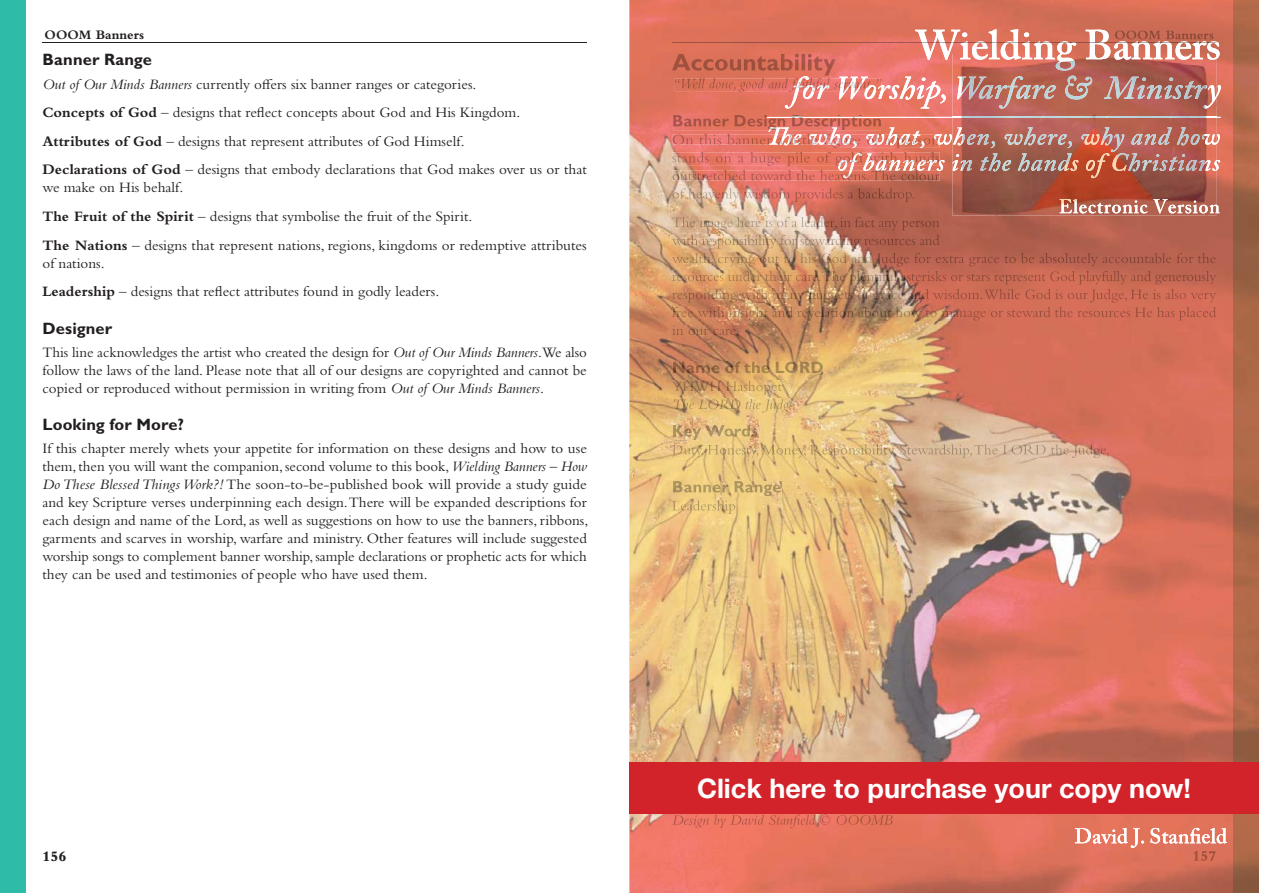
<style>
.page{position:relative;width:1263px;height:893px;background:#fff}
.page>*{position:absolute;margin:0;border:0;box-sizing:border-box;transform-origin:0 0}
.t1{font:700 27px "Helvetica Neue LT Std";color:#fff}
.t2{font:700 16.5px "Gill Sans Std";letter-spacing:.01em;color:#231f20}
.t3{font:700 16.5px "Gill Sans Std";color:#b6b8ba}
.t4{font:15px/18px "Bembo Std";color:#231f20}
.t5{font:15px "Bembo Std";letter-spacing:.015em;color:#b6b8ba;scale:1.07 1}
.t6{font:800 15px "Bembo Std";color:#231f20}
.t7{font:15px "Bembo Std";letter-spacing:.015em;color:#b6b8ba}
.t8{font:700 13.5px "Bembo Std";color:#231f20}
.s1{font-style:italic}
.s2{font-weight:700}
.s3{color:#231f20}
</style>
<div class="page">
<hr style="left:43px;top:42px;width:544px;height:1px;background:#231f20">
<div style="left:0;top:0;width:26px;height:893px;background:#2ebba8"></div>
<img style="left:629px;top:0;width:368px;height:893px">
<img style="left:996px;top:0;width:237px;height:105px">
<img style="left:1206px;top:104px;width:27px;height:789px">
<img style="left:996px;top:216px;width:211px;height:677px">
<img style="left:1193px;top:851px;width:22px;height:10px">
<img style="left:672px;top:42px;width:243px;height:1px">
<img style="left:672px;top:54px;width:163px;height:22px">
<img style="left:745px;top:78px;width:94px;height:14px">
<img style="left:675px;top:78px;width:70px;height:14px">
<img style="left:813px;top:115px;width:68px;height:12px">
<img style="left:673px;top:115px;width:140px;height:15px">
<img style="left:759px;top:134px;width:50px;height:11px">
<img style="left:673px;top:134px;width:86px;height:11px">
<img style="left:672px;top:152px;width:137px;height:14px">
<img style="left:672px;top:152px;width:72px;height:11px">
<img style="left:746px;top:170px;width:194px;height:11px">
<img style="left:672px;top:170px;width:74px;height:11px">
<img style="left:755px;top:188px;width:159px;height:14px">
<img style="left:672px;top:188px;width:83px;height:14px">
<img style="left:733px;top:217px;width:207px;height:13px">
<img style="left:672px;top:217px;width:61px;height:13px">
<img style="left:743px;top:235px;width:197px;height:13px">
<img style="left:672px;top:235px;width:71px;height:13px">
<img style="left:744px;top:253px;width:472px;height:13px">
<img style="left:672px;top:253px;width:72px;height:13px">
<img style="left:672px;top:271px;width:544px;height:13px">
<img style="left:672px;top:275px;width:70px;height:6px">
<img style="left:737px;top:289px;width:479px;height:13px">
<img style="left:672px;top:289px;width:65px;height:13px">
<img style="left:672px;top:307px;width:544px;height:13px">
<img style="left:672px;top:307px;width:72px;height:10px">
<img style="left:672px;top:325px;width:66px;height:10px">
<img style="left:673px;top:362px;width:150px;height:11px">
<img style="left:672px;top:381px;width:110px;height:13px">
<img style="left:672px;top:381px;width:86px;height:10px">
<img style="left:674px;top:399px;width:120px;height:13px">
<img style="left:674px;top:399px;width:87px;height:10px">
<img style="left:673px;top:425px;width:85px;height:15px">
<img style="left:672px;top:444px;width:437px;height:14px">
<img style="left:672px;top:445px;width:82px;height:13px">
<img style="left:673px;top:481px;width:108px;height:15px">
<img style="left:672px;top:500px;width:63px;height:14px">
<img style="left:952px;top:118px;width:264px;height:98px">
<img style="left:741px;top:814px;width:152px;height:14px">
<img style="left:672px;top:814px;width:69px;height:14px">
<img style="left:1233px;top:0;width:26px;height:893px">
<img style="left:1144px;top:829px;width:6px;height:13px">
<img style="left:995px;top:135px;width:42px;height:4px">
<img style="left:982px;top:61px;width:89px;height:36px">
<img style="left:1076px;top:31px;width:10px;height:22px">
<img style="left:1081px;top:161px;width:113px;height:46px">
<svg style="left:1075px;top:828px;width:69px;height:20px"></svg>
<svg style="left:1150px;top:828px;width:77px;height:16px"></svg>
<svg style="left:915px;top:29px;width:161px;height:31px"></svg>
<img style="left:1056px;top:54px;width:19px;height:17px">
<svg style="left:1086px;top:30px;width:133px;height:30px"></svg>
<svg style="left:785px;top:76px;width:44px;height:33px"></svg>
<svg style="left:839px;top:77px;width:107px;height:32px"></svg>
<img style="left:957px;top:77px;width:29px;height:22px">
<img style="left:979px;top:85px;width:14px;height:14px">
<img style="left:995px;top:85px;width:4px;height:14px">
<img style="left:999px;top:76px;width:24px;height:33px">
<img style="left:1016px;top:85px;width:40px;height:14px">
<img style="left:1065px;top:76px;width:27px;height:23px">
<img style="left:1104px;top:77px;width:42px;height:22px">
<img style="left:1147px;top:85px;width:15px;height:14px">
<img style="left:1164px;top:78px;width:9px;height:21px">
<img style="left:1172px;top:85px;width:11px;height:14px">
<img style="left:1184px;top:81px;width:11px;height:18px">
<img style="left:1194px;top:85px;width:9px;height:14px">
<svg style="left:1216px;top:85px;width:5px;height:13px"></svg>
<img style="left:1203px;top:85px;width:13px;height:24px">
<svg style="left:768px;top:127px;width:33px;height:18px"></svg>
<img style="left:953px;top:127px;width:12px;height:18px">
<svg style="left:967px;top:134px;width:28px;height:14px"></svg>
<img style="left:1005px;top:134px;width:17px;height:11px">
<img style="left:1024px;top:127px;width:11px;height:18px">
<svg style="left:1037px;top:134px;width:35px;height:14px"></svg>
<img style="left:1081px;top:134px;width:18px;height:11px">
<img style="left:1100px;top:127px;width:12px;height:18px">
<img style="left:1111px;top:134px;width:13px;height:18px">
<svg style="left:1131px;top:134px;width:25px;height:11px"></svg>
<img style="left:1158px;top:127px;width:14px;height:18px">
<img style="left:1177px;top:127px;width:11px;height:18px">
<svg style="left:1191px;top:134px;width:8px;height:11px"></svg>
<svg style="left:1216px;top:134px;width:4px;height:10px"></svg>
<img style="left:1202px;top:134px;width:14px;height:11px">
<svg style="left:809px;top:127px;width:144px;height:51px;background:#e3897a"></svg>
<img style="left:952px;top:154px;width:7px;height:17px">
<svg style="left:960px;top:160px;width:12px;height:11px"></svg>
<img style="left:980px;top:157px;width:8px;height:14px">
<img style="left:988px;top:153px;width:12px;height:18px">
<svg style="left:1002px;top:160px;width:9px;height:11px"></svg>
<img style="left:1018px;top:153px;width:11px;height:18px">
<svg style="left:1031px;top:160px;width:25px;height:11px"></svg>
<img style="left:1058px;top:153px;width:14px;height:18px">
<svg style="left:1070px;top:160px;width:8px;height:11px"></svg>
<svg style="left:1086px;top:160px;width:5px;height:11px"></svg>
<img style="left:1091px;top:153px;width:18px;height:25px">
<img style="left:1112px;top:153px;width:28px;height:18px">
<svg style="left:1142px;top:160px;width:10px;height:11px"></svg>
<img style="left:1152px;top:154px;width:7px;height:17px">
<svg style="left:1159px;top:160px;width:8px;height:11px"></svg>
<img style="left:1169px;top:157px;width:8px;height:14px">
<img style="left:1178px;top:154px;width:7px;height:17px">
<svg style="left:1186px;top:160px;width:34px;height:11px"></svg>
<hr style="left:881px;top:117px;width:71px;height:1px;background:#fff">
<hr style="left:768px;top:117px;width:113px;height:1px;background:#fff">
<img style="left:952px;top:117px;width:264px;height:1px">
<img style="left:1059px;top:199px;width:19px;height:14px">
<svg style="left:1079px;top:200px;width:68px;height:13px"></svg>
<img style="left:1153px;top:199px;width:14px;height:15px">
<svg style="left:1168px;top:200px;width:52px;height:13px"></svg>
<div style="left:629px;top:763px;width:630px;height:51px;background:#d2232a"></div>
<p class="t8" style="left:45px;top:30px;width:101px">OOOM Banners</p>
<p class="t2" style="left:43px;top:54px;width:111px">Banner Range</p>
<p class="t4" style="left:43px;top:71px;width:546px;line-height:28.7px"><span class="s1">Out of Our Minds Banners</span> currently offers six banner ranges or categories.<br><span class="s2">Concepts of God</span> – designs that reflect concepts about God and His Kingdom.<br><span class="s2">Attributes of God</span> – designs that represent attributes of God Himself.<br><span class="s2">Declarations of God</span> – designs that embody declarations that God makes over us or that</p>
<p class="t4" style="left:43px;top:175px;width:546px;line-height:28.7px">we make on His behalf.<br><span class="s2">The Fruit of the Spirit</span> – designs that symbolise the fruit of the Spirit.<br><span class="s2">The Nations</span> – designs that represent nations, regions, kingdoms or redemptive attributes</p>
<p class="t4" style="left:43px;top:250px;width:398px;line-height:28.7px">of nations.<br><span class="s2">Leadership</span> – designs that reflect attributes found in godly leaders.</p>
<p class="t2" style="left:43px;top:322px;width:71px">Designer</p>
<p class="t4" style="left:43px;top:344px;width:546px;text-align:justify">This line acknowledges the artist who created the design for <span class="s1">Out of Our Minds Banners</span>.We also follow the laws of the land. Please note that all of our designs are copyrighted and cannot be copied or reproduced without permission in writing from <span class="s1">Out of Our Minds Banners</span>.</p>
<p class="t2" style="left:43px;top:419px;width:143px">Looking for More?</p>
<p class="t4" style="left:43px;top:441px;width:547px;text-align:justify">If this chapter merely whets your appetite for information on these designs and how to use them, then you will want the companion, second volume to this book, <span class="s1">Wielding Banners – How Do These Blessed Things Work?!</span> The soon-to-be-published book will provide a study guide and key Scripture verses underpinning each design. There will be expanded descriptions for each design and name of the Lord, as well as suggestions on how to use the banners, ribbons, garments and scarves in worship, warfare and ministry. Other features will include suggested worship songs to complement banner worship, sample declarations or prophetic acts for which they can be used and testimonies of people who have used them.</p>
<p class="t6" style="left:43px;top:847px;width:25px">156</p>
<p class="t3" style="left:767px;top:115px;width:10px">g</p>
<p class="t3" style="left:791px;top:115px;width:15px">D</p>
<p class="t3" style="left:837px;top:115px;width:27px">i ti</p>
<p class="t5" style="left:672px;top:134px;width:252px"><span class="s3">On this banne</span>r a lit le figure of a person</p>
<p class="t7" style="left:840px;top:170px;width:15px">ve</p>
<h1 class="t1" style="left:697px;top:778px;width:496px">Click here to purchase your copy now!</h1>
</div>
